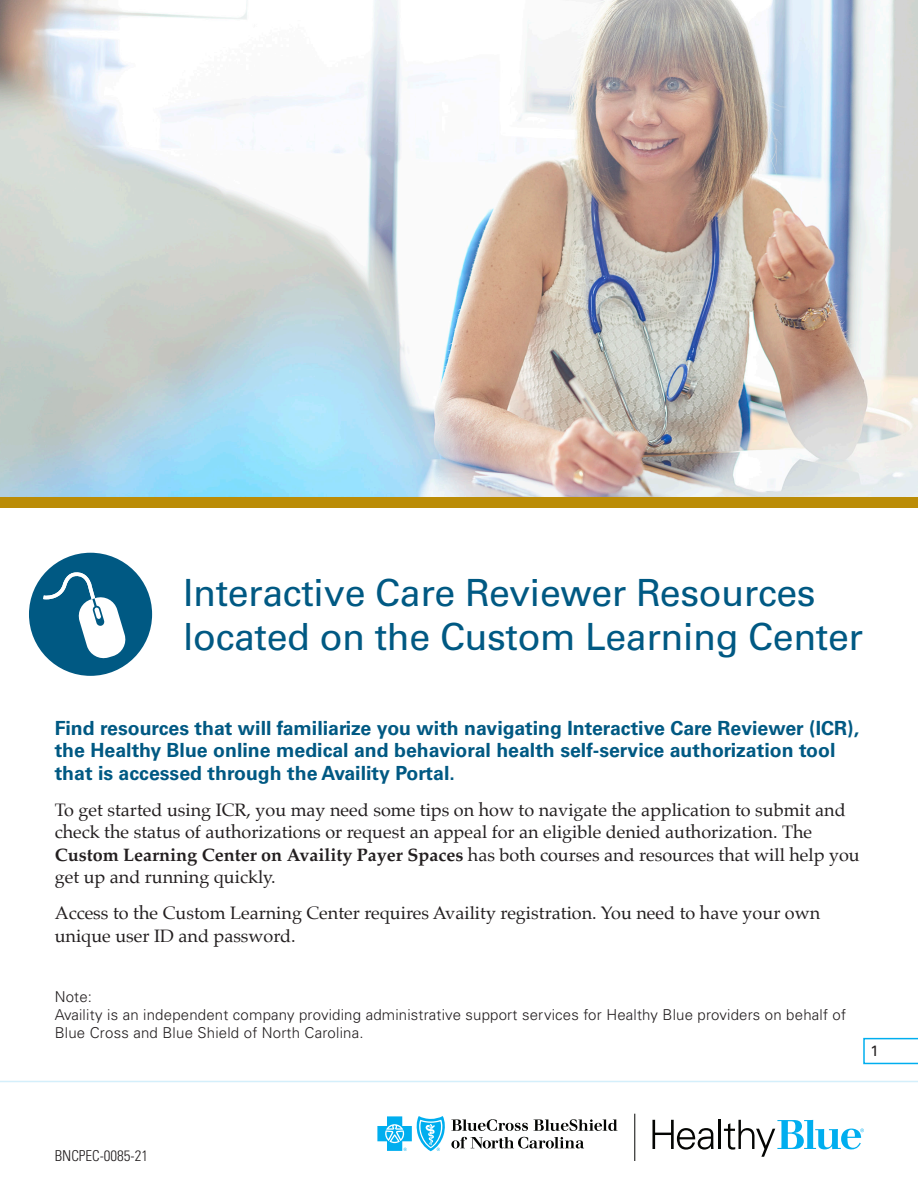
<style>
.page{position:relative;width:918px;height:1188px;background:#fff}
.page>*{position:absolute;margin:0;border:0;box-sizing:border-box;transform-origin:0 0}
.t1{font:37.5px/43.5px "Univers LT Std";letter-spacing:-.01em;color:#005983}
.NC_Sub_head{font:700 19.5px/22.5px "Univers LT Std";color:#005983}
.NC_Body_Copy{font:18px/22.5px "Palatino";color:#231f20}
.NC_Disclaimer{font:300 15px/18px "Univers LT Std";letter-spacing:.01em;color:#231f20}
.HB_LA_Disclaimer_Lin{font:300 condensed 15px "Univers LT Std";color:#231f20}
.NC_Body_Copy-2{font:15px "Univers LT Std";color:#231f20}
.s1{font-weight:700}
</style>
<div class="page">
<img style="left:0;top:0;width:918px;height:497px">
<div style="left:0;top:497px;width:918px;height:11px;background:#bb8c07"></div>
<svg style="left:378px;top:1116px;width:239px;height:35px"></svg>
<hr style="left:634px;top:1114px;width:1px;height:47px;background:#040503">
<svg style="left:652px;top:1120px;width:62px;height:30px"></svg>
<hr style="left:718px;top:1120px;width:3px;height:29px;background:#040503">
<svg style="left:724px;top:1120px;width:140px;height:37px"></svg>
<hr style="left:0;top:1081px;width:918px;height:1px;background:#d4effb">
<svg style="left:863px;top:1038px;width:55px;height:26px"></svg>
<svg style="left:29px;top:553px;width:123px;height:123px"></svg>
<p class="t1" style="left:183px;top:571px;width:681px">Interactive Care Reviewer Resources located on the Custom Learning Center</p>
<p class="NC_Sub_head" style="left:55px;top:717px;width:806px">Find resources that will familiarize you with navigating Interactive Care Reviewer (ICR), the Healthy Blue online medical and behavioral health self-service authorization tool that is accessed through the Availity Portal.</p>
<p class="NC_Body_Copy" style="left:55px;top:798px;width:807px">To get started using ICR, you may need some tips on how to navigate the application to submit and check the status of authorizations or request an appeal for an eligible denied authorization. The <span class="s1">Custom Learning Center on Availity Payer Spaces</span> has both courses and resources that will help you get up and running quickly.</p>
<p class="NC_Body_Copy" style="left:55px;top:902px;width:767px">Access to the Custom Learning Center requires Availity registration. You need to have your own unique user ID and password.</p>
<p class="NC_Disclaimer" style="left:55px;top:988px;width:39px">Note:</p>
<p class="NC_Disclaimer" style="left:55px;top:1006px;width:793px">Availity is an independent company providing administrative support services for Healthy Blue providers on behalf of<br>Blue Cross and Blue Shield of North Carolina.</p>
<p class="NC_Body_Copy-2" style="left:870px;top:1042px;width:10px">1</p>
<p class="HB_LA_Disclaimer_Lin" style="left:55px;top:1146px;width:95px">BNCPEC-0085-21</p>
</div>
